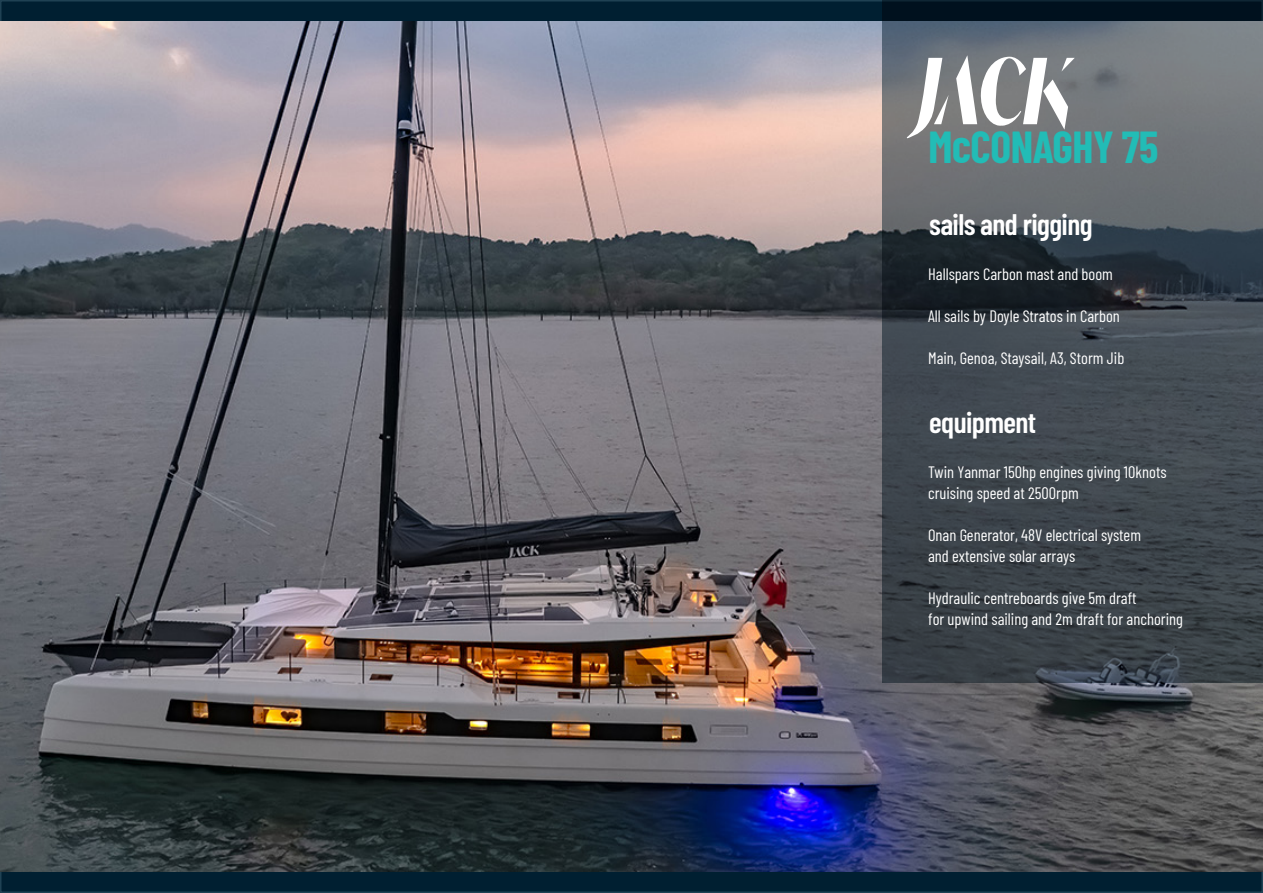
<style>
.page{position:relative;width:1263px;height:893px;background:#fff}
.page>*{position:absolute;margin:0;border:0;box-sizing:border-box;transform-origin:0 0}
.t1{font:700 43.8px "Barlow Condensed";letter-spacing:-.01em;color:#22bcb6}
.t2{font:600 29.7px "Barlow Condensed";letter-spacing:-.02em;color:#fff}
.body{font:16.5px "Barlow Condensed";color:#fff}
</style>
<div class="page">
<div style="left:1px;top:1px;width:1261px;height:891px;background:#001f31"></div>
<img style="left:0;top:21px;width:1263px;height:851px">
<svg style="left:882px;top:0;width:381px;height:682px;background:#454d54"></svg>
<svg style="left:907px;top:58px;width:42px;height:80px;background:#a1a3a4"></svg>
<svg style="left:956px;top:55px;width:119px;height:75px;background:#abacae"></svg>
<p class="t1" style="left:928px;top:116px;width:231px">McCONAGHY 75</p>
<p class="t2" style="left:929px;top:203px;width:165px">sails and rigging</p>
<p class="body" style="left:928px;top:262px;width:186px">Hallspars Carbon mast and boom</p>
<p class="body" style="left:928px;top:304px;width:193px">All sails by Doyle Stratos in Carbon</p>
<p class="body" style="left:928px;top:346px;width:198px">Main, Genoa, Staysail, A3, Storm Jib</p>
<p class="t2" style="left:929px;top:401px;width:109px">equipment</p>
<p class="body" style="left:928px;top:460px;width:240px">Twin Yanmar 150hp engines giving 10knots</p>
<p class="body" style="left:928px;top:481px;width:152px">cruising speed at 2500rpm</p>
<p class="body" style="left:928px;top:523px;width:214px">Onan Generator, 48V electrical system</p>
<p class="body" style="left:928px;top:544px;width:149px">and extensive solar arrays</p>
<p class="body" style="left:928px;top:586px;width:210px">Hydraulic centreboards give 5m draft</p>
<p class="body" style="left:928px;top:607px;width:256px">for upwind sailing and 2m draft for anchoring</p>
</div>
